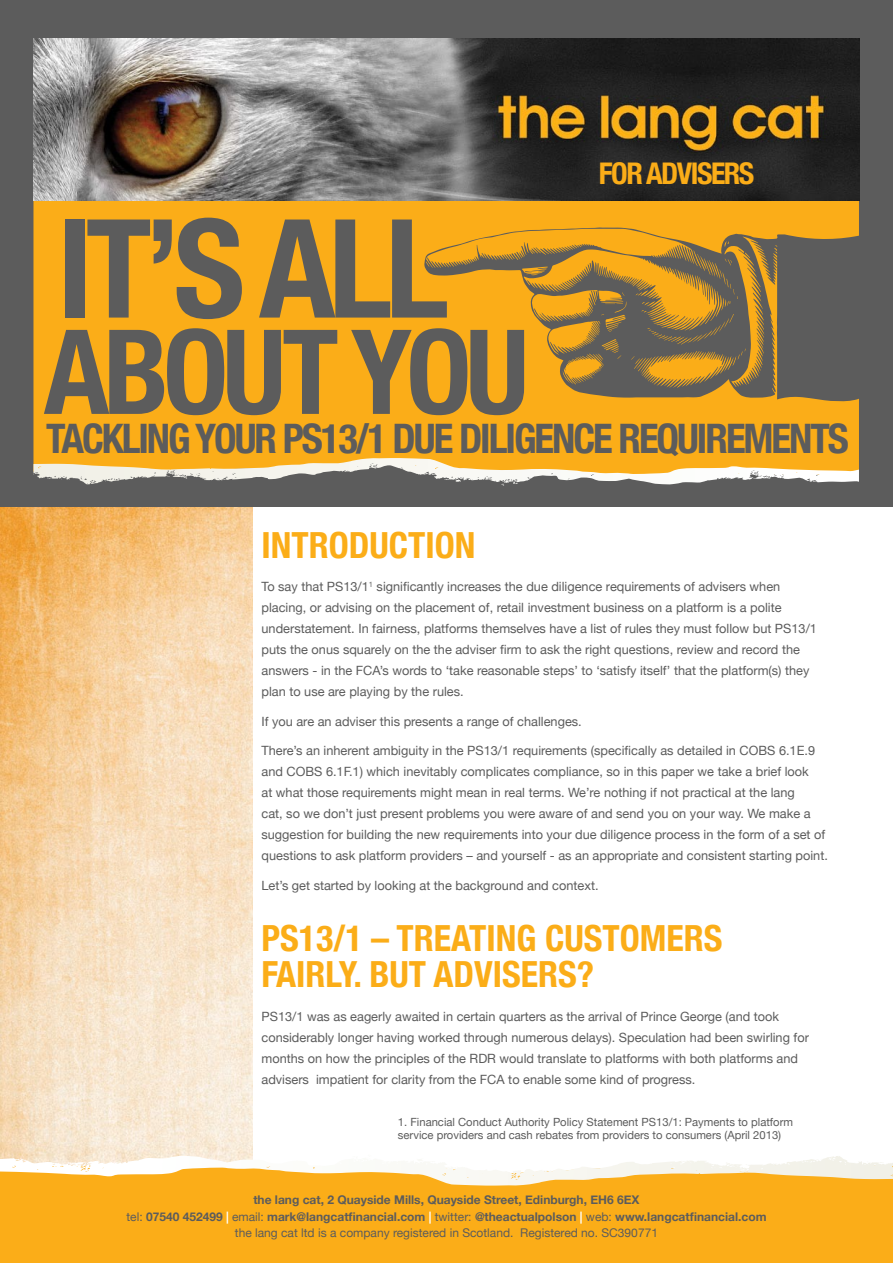
<style>
.page{position:relative;width:893px;height:1263px;background:#fff}
.page>*{position:absolute;margin:0;border:0;box-sizing:border-box;transform-origin:0 0}
.t1{font:700 condensed 137.25px "Helvetica Neue";color:#5c5c5c}
.t2{font:700 condensed 117.6px "Helvetica Neue";letter-spacing:-.05em;color:#5c5c5c}
.t3{font:700 condensed 40.65px "Helvetica Neue";letter-spacing:-.05em;color:#5c5c5c}
.t4{font:700 condensed 36px/36px "Helvetica Neue";color:#fbad18}
.t5{font:700 condensed 29.85px "Helvetica Neue";letter-spacing:-.05em;color:#fbad18}
.t6{font:12.75px/21px "Helvetica Neue";color:#5c5c5c}
.t7{font:700 12px/16.2px "Helvetica Neue";color:#5c5c5c;text-align:center}
.t8{font:11.25px/13.5px "Helvetica Neue";color:#5c5c5c}
.s1{font-weight:400}
.s2{color:#fff}
</style>
<div class="page">
<img style="left:0;top:506px;width:252px;height:659px">
<div style="left:0;top:0;width:893px;height:506px;background:#5c5c5c"></div>
<svg style="left:0;top:1165px;width:893px;height:98px;fill:#fbad18"></svg>
<svg style="left:80px;top:1154px;width:291px;height:13px"></svg>
<div style="left:33px;top:201px;width:826px;height:274px;background:#fbad18"></div>
<svg style="left:424px;top:227px;width:435px;height:174px"></svg>
<svg style="left:33px;top:458px;width:349px;height:22px"></svg>
<img style="left:33px;top:39px;width:826px;height:162px">
<h1 class="t1" style="left:57px;top:155px;width:393px">IT’S ALL</h1>
<h2 class="t2" style="left:44px;top:274px;width:486px">ABOUT YOU</h2>
<h3 class="t5" style="left:599px;top:149px;width:157px">FOR ADVISERS</h3>
<h3 class="t3" style="left:46px;top:405px;width:804px">TACKLI NG YOUR PS13/1 DUE DILIGENCE REQUIREMENTS</h3>
<h3 class="t4" style="left:261px;top:524px;width:215px">INTRODUCTION</h3>
<p class="t6" style="left:261px;top:575px;width:557px">To say that PS13/1<sup>1</sup> significantly increases the due diligence requirements of advisers when placing, or advising on the placement of, retail investment business on a platform is a polite understatement. In fairness, platforms themselves have a list of rules they must follow but PS13/1 puts the onus squarely on the the adviser firm to ask the right questions, review and record the answers - in the FCA’s words to ‘take reasonable steps’ to ‘satisfy itself’ that the platform(s) they plan to use are playing by the rules.</p>
<p class="t6" style="left:261px;top:710px;width:322px">If you are an adviser this presents a range of challenges.</p>
<p class="t6" style="left:261px;top:739px;width:568px">There’s an inherent ambiguity in the PS13/1 requirements (specifically as detailed in COBS 6.1E.9 and COBS 6.1F.1) which inevitably complicates compliance, so in this paper we take a brief look<br>at what those requirements might mean in real terms. We’re nothing if not practical at the lang<br>cat, so we don’t just present problems you were aware of and send you on your way. We make a suggestion for building the new requirements into your due diligence process in the form of a set of questions to ask platform providers – and yourself - as an appropriate and consistent starting point.</p>
<p class="t6" style="left:261px;top:874px;width:339px">Let’s get started by looking at the background and context.</p>
<h3 class="t4" style="left:261px;top:918px;width:462px">PS13/1 – TREATING CUSTOMERS<br>FAIRLY. BUT ADVISERS?</h3>
<p class="t6" style="left:261px;top:1005px;width:549px">PS13/1 was as eagerly awaited in certain quarters as the arrival of Prince George (and took considerably longer having worked through numerous delays). Speculation had been swirling for months on how the principles of the RDR would translate to platforms with both platforms and advisers impatient for clarity from the FCA to enable some kind of progress.</p>
<p class="t8" style="left:398px;top:1114px;width:397px">1. Financial Conduct Authority Policy Statement PS13/1: Payments to platform service providers and cash rebates from providers to consumers (April 2013)</p>
<p class="t7" style="left:126px;top:1191px;width:642px">the lang cat, 2 Quayside Mills, Quayside Street, Edinburgh, EH6 6EX<br><span class="s1">tel:</span> 07540 452499 <span class="s2">|</span> <span class="s1">email:</span> mark@langcatfinancial.com <span class="s2">|</span> <span class="s1">twitter:</span> @theactualpolson <span class="s2">|</span> <span class="s1">web:</span> www.langcatfinancial.com <span class="s1">the lang cat ltd is a company registered in Scotland. Registered no. SC390771</span></p>
</div>
